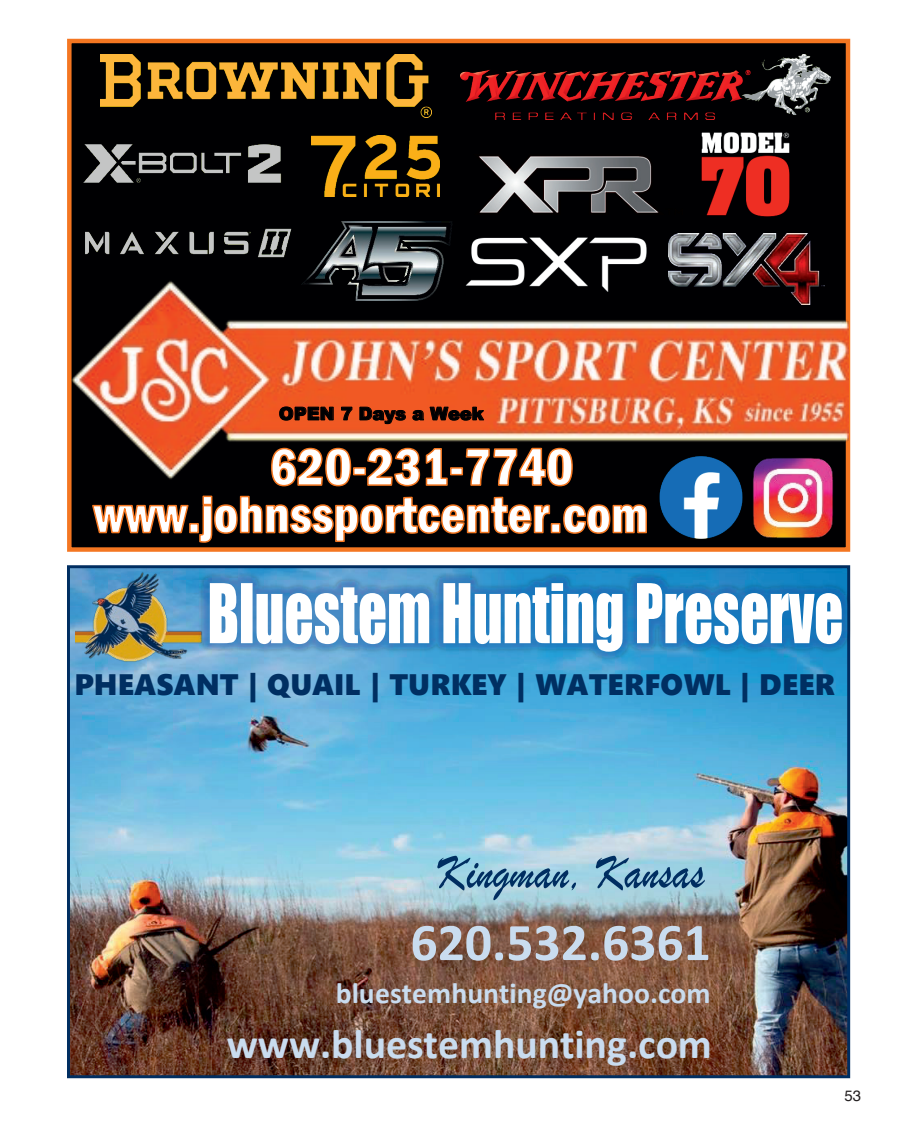
<style>
.page{position:relative;width:901px;height:1144px;background:#fff}
.page>*{position:absolute;margin:0;border:0;box-sizing:border-box;transform-origin:0 0}
.t1{font:700 53.4px "Calibri";color:#c9dcef}
.t2{font:700 41.55px "Calibri";color:#c9dcef}
.t3{font:29.55px "Segoe UI Black";color:#002f62}
.t4{font:700 29.55px "Calibri";color:#c9dcef}
.t5{font:900 17.85px "Arial";letter-spacing:-.005em;color:#000002}
.t6{font:15px "Helvetica";color:#231f20}
</style>
<div class="page">
<img style="left:71px;top:569px;width:775px;height:505px">
<div style="left:67px;top:565px;width:783px;height:513px;border:3px solid #002e61"></div>
<svg style="left:437px;top:856px;width:139px;height:44px;background:#83b0c6"></svg>
<svg style="left:596px;top:856px;width:109px;height:34px;background:#73a2bd"></svg>
<img style="left:76px;top:568px;width:126px;height:112px">
<img style="left:196px;top:573px;width:654px;height:90px">
<svg style="left:210px;top:583px;width:632px;height:69px"></svg>
<div style="left:69px;top:41px;width:779px;height:508px;background:#000002"></div>
<div style="left:67px;top:39px;width:783px;height:513px;border:4px solid #f47621"></div>
<img style="left:72px;top:271px;width:776px;height:209px">
<svg style="left:270px;top:446px;width:304px;height:41px"></svg>
<svg style="left:92px;top:495px;width:532px;height:48px"></svg>
<img style="left:624px;top:449px;width:112px;height:90px">
<img style="left:736px;top:442px;width:113px;height:110px">
<img style="left:701px;top:132px;width:89px;height:85px">
<img style="left:460px;top:54px;width:371px;height:65px">
<img style="left:669px;top:234px;width:155px;height:71px">
<img style="left:454px;top:237px;width:201px;height:68px">
<img style="left:479px;top:156px;width:180px;height:57px">
<img style="left:312px;top:135px;width:127px;height:62px">
<img style="left:301px;top:221px;width:159px;height:80px">
<img style="left:85px;top:228px;width:207px;height:30px">
<img style="left:83px;top:144px;width:198px;height:39px">
<img style="left:100px;top:54px;width:331px;height:63px">
<p class="t5" style="left:279px;top:401px;width:206px">OPEN 7 Days a Week</p>
<p class="t3" style="left:75px;top:663px;width:762px">PHEASANT | QUAIL | TURKEY | WATERFOWL | DEER</p>
<h1 class="t1" style="left:410px;top:905px;width:302px">620.532.6361</h1>
<p class="t4" style="left:336px;top:972px;width:376px">bluestemhunting@yahoo.com</p>
<h2 class="t2" style="left:227px;top:1015px;width:486px">www.bluestemhunting.com</h2>
<p class="t6" style="left:844px;top:1084px;width:18px">53</p>
</div>
